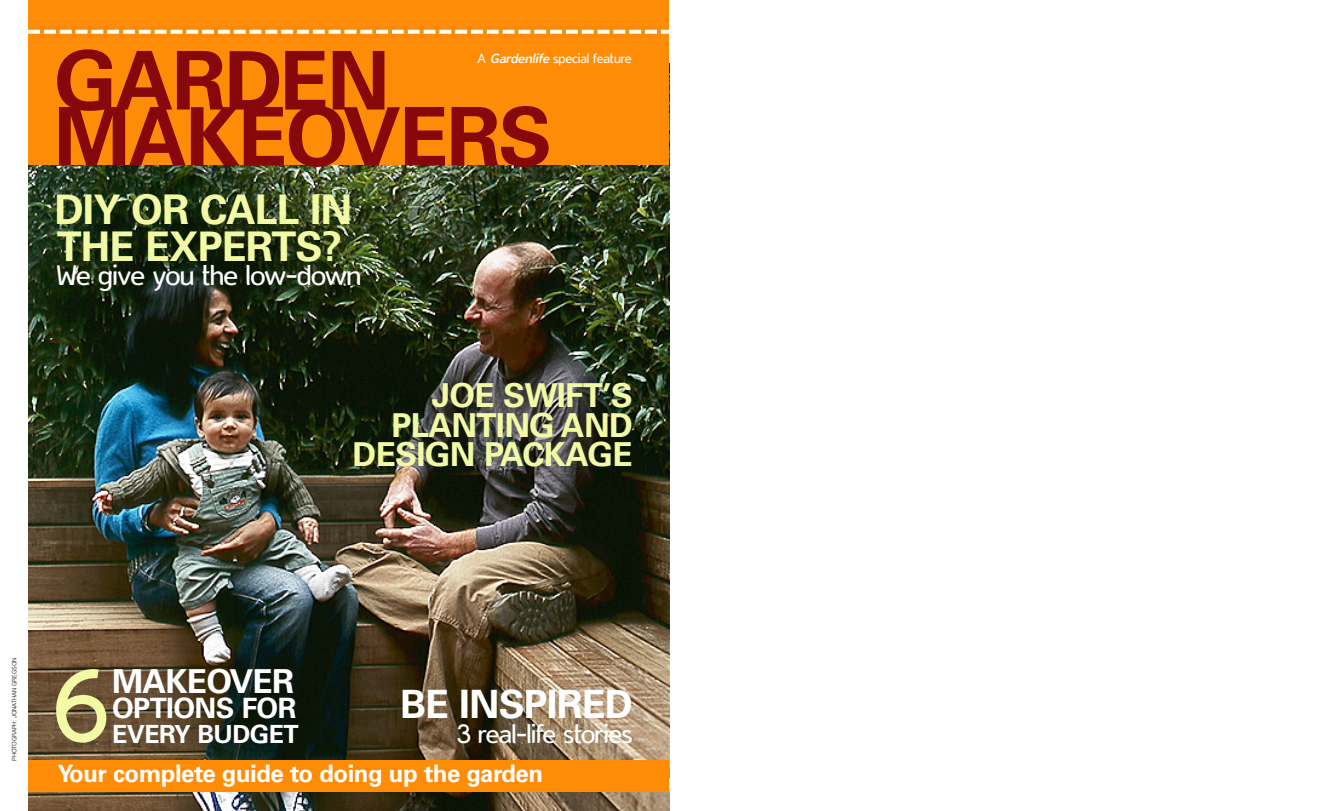
<style>
.page{position:relative;width:1321px;height:811px;background:#fff}
.page>*{position:absolute;margin:0;border:0;box-sizing:border-box;transform-origin:0 0}
.t1{font:115px "Domestos Sans";color:#f2faa5}
.t2{font:700 81px "Univers LT";letter-spacing:-.02em;color:#86080b}
.t3{font:700 40.8px/37px "Univers LT";letter-spacing:-.02em;color:#f2faa5}
.t4{font:700 39px "Univers LT";letter-spacing:-.02em;color:#fff}
.t5{font:700 33px/29px "Univers LT";letter-spacing:-.02em;color:#f2faa5;text-align:right}
.t6{font:700 33px "Univers LT";letter-spacing:-.02em;color:#fff}
.t7{font:32px "Domestos Sans";letter-spacing:-.03em;color:#fff}
.t8{font:30px "Domestos Sans";letter-spacing:-.02em;color:#fff}
.t9{font:700 28px "Univers LT";letter-spacing:-.02em;color:#fff}
.t10{font:700 25px "Univers LT";letter-spacing:-.02em;color:#fff}
.t11{font:700 24px "Univers LT";letter-spacing:-.02em;color:#fff}
.t12{font:15px "Domestos Sans";letter-spacing:-.01em;color:#fff}
.t13{font:300 6px "Univers LT";letter-spacing:-.015em;color:#000}
.s1{font-weight:700;font-style:italic}
</style>
<div class="page">
<img style="left:29px;top:165px;width:640px;height:646px">
<div style="left:28px;top:0;width:641px;height:165px;background:#ff8c07"></div>
<svg style="left:28px;top:30px;width:641px;height:4px"></svg>
<div style="left:28px;top:760px;width:641px;height:31px;background:#ff8c07"></div>
<h2 class="t2" style="left:54px;top:51px;width:337px">GARDEN</h2>
<p class="t12" style="left:478px;top:54px;width:156px">A <span class="s1">Gardenlife</span> special feature</p>
<h2 class="t2" style="left:54px;top:107px;width:500px">MAKEOVERS</h2>
<h3 class="t3" style="left:54px;top:194px;width:299px">DIY OR CALL IN<br>THE EXPERTS?</h3>
<h3 class="t7" style="left:56px;top:265px;width:306px">We give you the low-down</h3>
<h3 class="t5" style="left:353px;top:384px;width:282px">JOE SWIFT’S<br>PLANTING AND<br>DESIGN PACKAGE</h3>
<p class="t13" style="left:12px;top:760px;width:105px;rotate:-90deg">PHOTOGRAPH: JONATHAN GREGSON</p>
<h3 class="t6" style="left:112px;top:669px;width:183px">MAKEOVER</h3>
<p class="t9" style="left:112px;top:698px;width:186px">OPTIONS FOR</p>
<h1 class="t1" style="left:53px;top:670px;width:59px">6</h1>
<p class="t10" style="left:112px;top:725px;width:188px">EVERY BUDGET</p>
<h3 class="t4" style="left:400px;top:690px;width:234px">BE INSPIRED</h3>
<p class="t8" style="left:457px;top:724px;width:178px">3 real-life stories</p>
<p class="t11" style="left:57px;top:764px;width:487px">Your complete guide to doing up the garden</p>
</div>
